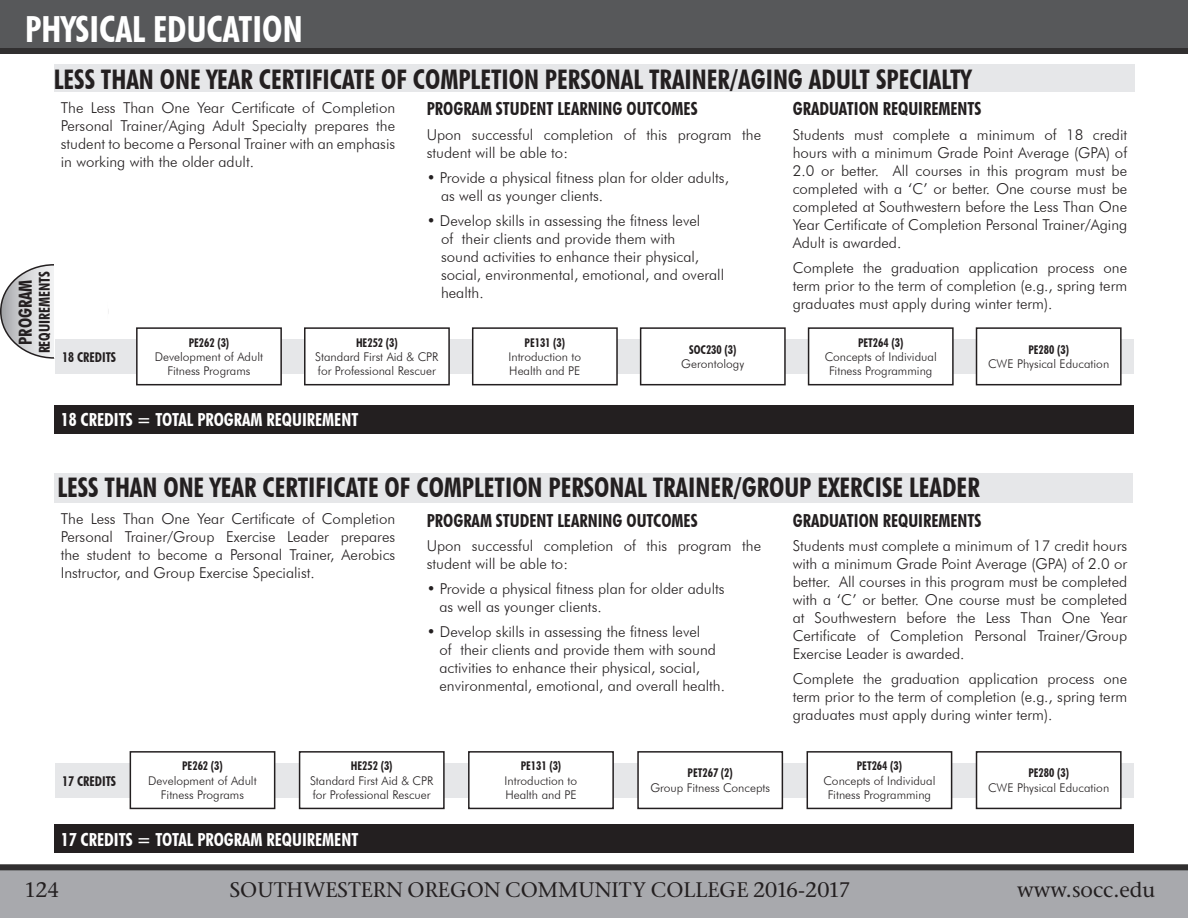
<style>
.page{position:relative;width:1188px;height:918px;background:#fff}
.page>*{position:absolute;margin:0;border:0;box-sizing:border-box;transform-origin:0 0}
.t1{font:700 condensed 36px "Futura BT";color:#fff}
.t2{font:700 condensed 27px "Futura BT";color:#231f20}
.t3{font:500 21px "Stone Serif ITC";color:#231f20}
.Sub_Headers{font:700 condensed 18px "Futura BT";color:#231f20}
.t4{font:700 condensed 18px "Futura BT";color:#fff}
.Program_Body{font:300 15px/18px "Futura BT";color:#231f20;text-align:justify}
.t5{font:700 condensed 15px "Futura BT";color:#231f20}
.t6{font:700 condensed 13.5px "Futura BT";color:#231f20}
.t7{font:300 12px/14.4px "Futura BT";color:#231f20;text-align:center}
.t8{font:700 condensed 12px "Futura BT";color:#231f20}
</style>
<div class="page">
<div style="left:0;top:0;width:1188px;height:49px;background:#57585a"></div>
<div style="left:0;top:870px;width:1188px;height:48px;background:#a8a9ad"></div>
<div style="left:0;top:864px;width:1188px;height:6px;background:#312f30"></div>
<div style="left:0;top:48px;width:1188px;height:6px;background:#312f30"></div>
<svg style="left:1px;top:265px;width:106px;height:93px;background:#d3d3d5"></svg>
<div style="left:54px;top:264px;width:55px;height:95px;background:#fff"></div>
<div style="left:54px;top:64px;width:1080px;height:28px;background:#e6e7e9"></div>
<div style="left:56px;top:339px;width:1078px;height:35px;background:#e6e7e9"></div>
<div style="left:473px;top:328px;width:144px;height:57px;background:#fff"></div>
<div style="left:472px;top:327px;width:146px;height:58px;border:2px solid #231f20"></div>
<div style="left:305px;top:328px;width:144px;height:57px;background:#fff"></div>
<div style="left:304px;top:327px;width:146px;height:58px;border:2px solid #231f20"></div>
<div style="left:641px;top:328px;width:144px;height:57px;background:#fff"></div>
<div style="left:640px;top:327px;width:146px;height:58px;border:2px solid #231f20"></div>
<div style="left:809px;top:328px;width:144px;height:57px;background:#fff"></div>
<div style="left:808px;top:327px;width:146px;height:58px;border:2px solid #231f20"></div>
<div style="left:977px;top:328px;width:144px;height:57px;background:#fff"></div>
<div style="left:976px;top:327px;width:146px;height:58px;border:2px solid #231f20"></div>
<div style="left:54px;top:405px;width:1080px;height:29px;background:#231f20"></div>
<div style="left:54px;top:473px;width:1078px;height:30px;background:#e6e7e9"></div>
<div style="left:56px;top:764px;width:1078px;height:34px;background:#e6e7e9"></div>
<div style="left:469px;top:752px;width:144px;height:56px;background:#fff"></div>
<div style="left:468px;top:751px;width:146px;height:58px;border:2px solid #231f20"></div>
<div style="left:300px;top:752px;width:144px;height:56px;background:#fff"></div>
<div style="left:299px;top:751px;width:146px;height:58px;border:2px solid #231f20"></div>
<div style="left:638px;top:752px;width:144px;height:56px;background:#fff"></div>
<div style="left:637px;top:751px;width:146px;height:58px;border:2px solid #231f20"></div>
<div style="left:807px;top:752px;width:145px;height:56px;background:#fff"></div>
<div style="left:807px;top:751px;width:145px;height:58px;border:2px solid #231f20"></div>
<div style="left:977px;top:752px;width:144px;height:56px;background:#fff"></div>
<div style="left:976px;top:751px;width:146px;height:58px;border:2px solid #231f20"></div>
<div style="left:54px;top:825px;width:1080px;height:28px;background:#231f20"></div>
<div style="left:137px;top:328px;width:144px;height:57px;background:#fff"></div>
<div style="left:136px;top:327px;width:146px;height:58px;border:2px solid #231f20"></div>
<div style="left:130px;top:752px;width:145px;height:56px;background:#fff"></div>
<div style="left:130px;top:751px;width:145px;height:58px;border:2px solid #231f20"></div>
<p class="t1" style="left:25px;top:8px;width:279px">PHYSICAL EDUCATION</p>
<p class="t2" style="left:54px;top:63px;width:919px">LESS THAN ONE YEAR CERTIFICATE OF COMPLETION PERSONAL TRAINER/AGING ADULT SPECIALTY</p>
<p class="Sub_Headers" style="left:15px;top:345px;width:67px;rotate:-90deg">PROGRAM</p>
<p class="t5" style="left:35px;top:353px;width:84px;rotate:-90deg">REQUIREMENTS</p>
<p class="Program_Body" style="left:61px;top:99px;width:336px">The Less Than One Year Certificate of Completion Personal Trainer/Aging Adult Specialty prepares the student to become a Personal Trainer with an emphasis in working with the older adult.</p>
<p class="Sub_Headers" style="left:427px;top:98px;width:272px">PROGRAM STUDENT LEARNING OUTCOMES</p>
<p class="Program_Body" style="left:427px;top:126px;width:336px">Upon successful completion of this program the student will be able to:</p>
<p class="Program_Body" style="left:441px;top:168px;width:290px;text-indent:-14px">• Provide a physical fitness plan for older adults, as well as younger clients.</p>
<p class="Program_Body" style="left:441px;top:211px;width:285px;text-align:left;text-indent:-14px">• Develop skills in assessing the fitness level<br>of their clients and provide them with<br>sound activities to enhance their physical, social, environmental, emotional, and overall health.</p>
<p class="t6" style="left:62px;top:349px;width:55px">18 CREDITS</p>
<p class="t8" style="left:189px;top:335px;width:42px">PE262 (3)</p>
<p class="t7" style="left:155px;top:349px;width:110px">Development of Adult<br>Fitness Programs</p>
<p class="t8" style="left:356px;top:335px;width:43px">HE252 (3)</p>
<p class="t7" style="left:315px;top:349px;width:125px;text-align:left">Standard First Aid &amp; CPR for Professional Rescuer</p>
<p class="t8" style="left:525px;top:335px;width:42px">PE131 (3)</p>
<p class="t7" style="left:509px;top:349px;width:74px">Introduction to</p>
<p class="t7" style="left:509px;top:364px;width:73px">Health and PE</p>
<p class="t8" style="left:689px;top:342px;width:49px">SOC230 (3)</p>
<p class="t7" style="left:681px;top:357px;width:64px">Gerontology</p>
<p class="t4" style="left:61px;top:409px;width:299px">18 CREDITS = TOTAL PROGRAM REQUIREMENT</p>
<p class="Sub_Headers" style="left:793px;top:98px;width:190px">GRADUATION REQUIREMENTS</p>
<p class="Program_Body" style="left:793px;top:126px;width:336px">Students must complete a minimum of 18 credit hours with a minimum Grade Point Average (GPA) of 2.0 or better. All courses in this program must be completed with a ‘C’ or better. One course must be completed at Southwestern before the Less Than One Year Certificate of Completion Personal Trainer/Aging Adult is awarded.</p>
<p class="Program_Body" style="left:793px;top:258px;width:336px">Complete the graduation application process one term prior to the term of completion (e.g., spring term graduates must apply during winter term).</p>
<p class="t8" style="left:858px;top:335px;width:47px">PET264 (3)</p>
<p class="t7" style="left:825px;top:349px;width:114px">Concepts of Individual<br>Fitness Programming</p>
<p class="t8" style="left:1028px;top:342px;width:42px">PE280 (3)</p>
<p class="t7" style="left:988px;top:357px;width:123px">CWE Physical Education</p>
<p class="t2" style="left:57px;top:471px;width:924px">LESS THAN ONE YEAR CERTIFICATE OF COMPLETION PERSONAL TRAINER/GROUP EXERCISE LEADER</p>
<p class="Program_Body" style="left:61px;top:510px;width:336px">The Less Than One Year Certificate of Completion Personal Trainer/Group Exercise Leader prepares the student to become a Personal Trainer, Aerobics Instructor, and Group Exercise Specialist.</p>
<p class="Sub_Headers" style="left:427px;top:509px;width:272px">PROGRAM STUDENT LEARNING OUTCOMES</p>
<p class="Program_Body" style="left:427px;top:537px;width:336px">Upon successful completion of this program the student will be able to:</p>
<p class="Program_Body" style="left:440px;top:580px;width:287px;text-indent:-13px">• Provide a physical fitness plan for older adults as well as younger clients.</p>
<p class="Program_Body" style="left:440px;top:622px;width:287px;text-align:left;text-indent:-13px">• Develop skills in assessing the fitness level<br>of their clients and provide them with sound activities to enhance their physical, social, environmental, emotional, and overall health.</p>
<p class="t6" style="left:62px;top:773px;width:55px">17 CREDITS</p>
<p class="t8" style="left:182px;top:759px;width:42px">PE262 (3)</p>
<p class="t7" style="left:148px;top:773px;width:110px">Development of Adult<br>Fitness Programs</p>
<p class="t8" style="left:351px;top:759px;width:43px">HE252 (3)</p>
<p class="t7" style="left:310px;top:773px;width:125px;text-align:left">Standard First Aid &amp; CPR for Professional Rescuer</p>
<p class="t4" style="left:61px;top:828px;width:299px">17 CREDITS = TOTAL PROGRAM REQUIREMENT</p>
<p class="t8" style="left:521px;top:759px;width:42px">PE131 (3)</p>
<p class="t7" style="left:505px;top:773px;width:74px">Introduction to</p>
<p class="t7" style="left:505px;top:788px;width:73px">Health and PE</p>
<p class="t8" style="left:688px;top:766px;width:47px">PET267 (2)</p>
<p class="t7" style="left:650px;top:780px;width:121px">Group Fitness Concepts</p>
<p class="Sub_Headers" style="left:793px;top:509px;width:190px">GRADUATION REQUIREMENTS</p>
<p class="Program_Body" style="left:793px;top:537px;width:336px">Students must complete a minimum of 17 credit hours with a minimum Grade Point Average (GPA) of 2.0 or better. All courses in this program must be completed with a ‘C’ or better. One course must be completed at Southwestern before the Less Than One Year Certificate of Completion Personal Trainer/Group Exercise Leader is awarded.</p>
<p class="Program_Body" style="left:793px;top:670px;width:336px">Complete the graduation application process one term prior to the term of completion (e.g., spring term graduates must apply during winter term).</p>
<p class="t8" style="left:857px;top:759px;width:47px">PET264 (3)</p>
<p class="t7" style="left:823px;top:773px;width:114px">Concepts of Individual<br>Fitness Programming</p>
<p class="t8" style="left:1028px;top:766px;width:42px">PE280 (3)</p>
<p class="t7" style="left:988px;top:780px;width:123px">CWE Physical Education</p>
<h3 class="t3" style="left:24px;top:877px;width:36px">124</h3>
<h3 class="t3" style="left:230px;top:877px;width:622px">SOUTHWESTERN OREGON COMMUNITY COLLEGE 2016-2017</h3>
<h3 class="t3" style="left:1017px;top:877px;width:140px">www.socc.edu</h3>
</div>
